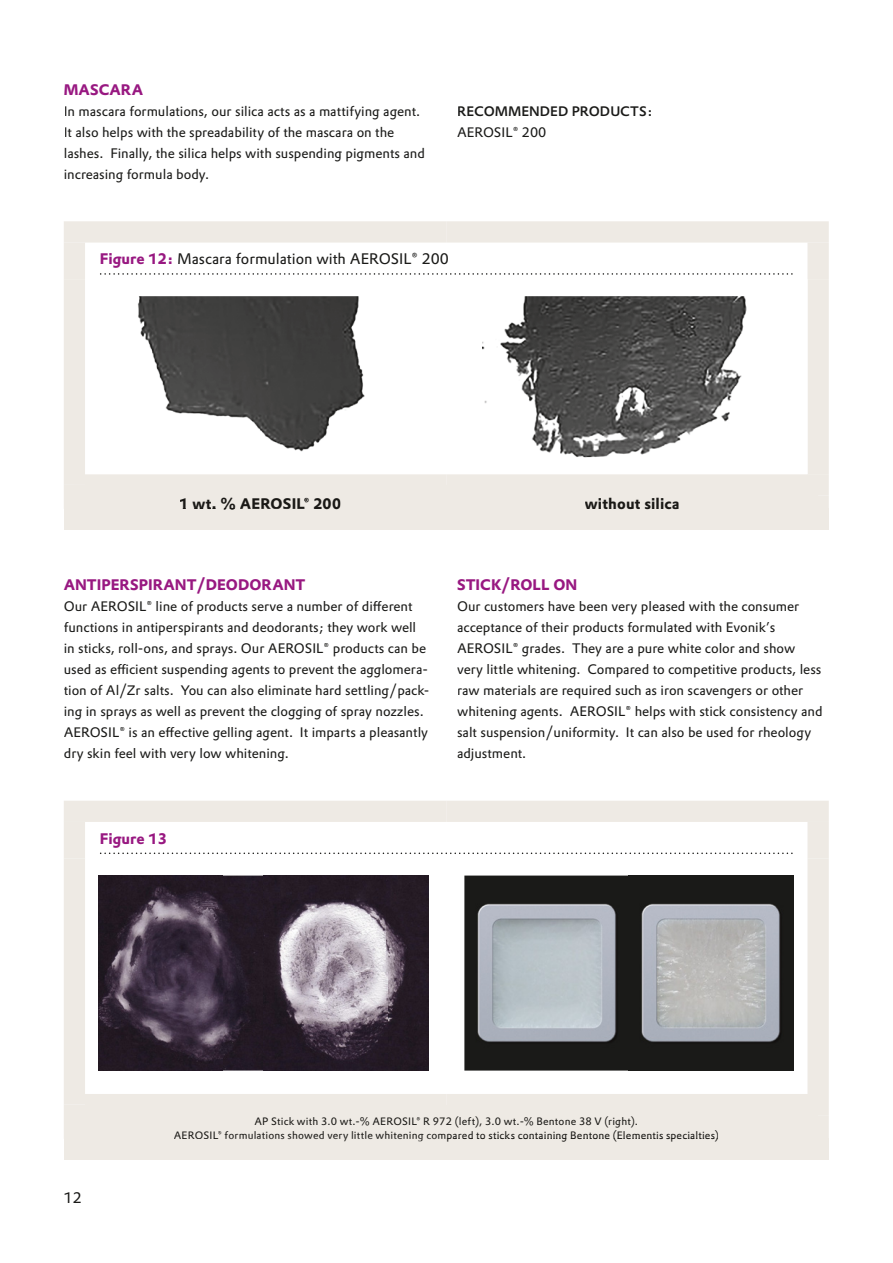
<style>
.page{position:relative;width:893px;height:1263px;background:#fff}
.page>*{position:absolute;margin:0;border:0;box-sizing:border-box;transform-origin:0 0}
.t1{font:700 15px "Evonik Prokyon";color:#981881}
.t2{font:15px "Evonik Prokyon";color:#1a1a18}
.t3{font:700 15px "Evonik Prokyon";letter-spacing:.01em;color:#1a1916}
.t4{font:13.5px/21px "Evonik Prokyon";color:#1a1a18}
.t5{font:500 13.5px "Evonik Prokyon";color:#1a1a18}
.t6{font:10.5px/13.5px "Evonik Prokyon";letter-spacing:.02em;color:#1a1916;text-align:center}
.s1{font-weight:700;color:#981881}
</style>
<div class="page">
<div style="left:64px;top:243px;width:21px;height:36px;background:#eeeae4"></div>
<div style="left:807px;top:243px;width:22px;height:36px;background:#eeeae4"></div>
<div style="left:85px;top:474px;width:361px;height:21px;background:#eeeae4"></div>
<div style="left:446px;top:474px;width:383px;height:21px;background:#eeeae4"></div>
<div style="left:807px;top:495px;width:22px;height:14px;background:#eeeae4"></div>
<div style="left:64px;top:509px;width:382px;height:21px;background:#eeeae4"></div>
<div style="left:446px;top:509px;width:383px;height:21px;background:#eeeae4"></div>
<div style="left:64px;top:279px;width:21px;height:206px;background:#eeeae4"></div>
<div style="left:64px;top:485px;width:21px;height:24px;background:#eeeae4"></div>
<div style="left:64px;top:221px;width:382px;height:22px;background:#eeeae4"></div>
<div style="left:446px;top:221px;width:383px;height:22px;background:#eeeae4"></div>
<div style="left:807px;top:279px;width:22px;height:195px;background:#eeeae4"></div>
<svg style="left:100px;top:273px;width:693px;height:2px"></svg>
<img style="left:138px;top:297px;width:227px;height:155px">
<img style="left:483px;top:297px;width:264px;height:159px">
<div style="left:85px;top:495px;width:722px;height:14px;background:#eeeae4"></div>
<div style="left:585px;top:498px;width:94px;height:11px;background:#eeeae4"></div>
<div style="left:74px;top:1104px;width:744px;height:45px;background:#eeeae4"></div>
<div style="left:64px;top:822px;width:21px;height:36px;background:#eeeae4"></div>
<div style="left:807px;top:822px;width:22px;height:36px;background:#eeeae4"></div>
<div style="left:85px;top:1094px;width:361px;height:21px;background:#eeeae4"></div>
<div style="left:446px;top:1094px;width:383px;height:21px;background:#eeeae4"></div>
<div style="left:807px;top:1115px;width:22px;height:24px;background:#eeeae4"></div>
<div style="left:64px;top:1139px;width:382px;height:21px;background:#eeeae4"></div>
<div style="left:446px;top:1139px;width:383px;height:21px;background:#eeeae4"></div>
<div style="left:64px;top:858px;width:21px;height:246px;background:#eeeae4"></div>
<div style="left:64px;top:1104px;width:21px;height:35px;background:#eeeae4"></div>
<div style="left:64px;top:801px;width:382px;height:21px;background:#eeeae4"></div>
<div style="left:446px;top:801px;width:383px;height:21px;background:#eeeae4"></div>
<div style="left:807px;top:858px;width:22px;height:236px;background:#eeeae4"></div>
<svg style="left:100px;top:852px;width:693px;height:2px"></svg>
<img style="left:99px;top:875px;width:329px;height:195px">
<img style="left:464px;top:875px;width:330px;height:195px">
<img style="left:629px;top:875px;width:1px;height:195px">
<p class="t1" style="left:64px;top:78px;width:81px">MASCARA</p>
<p class="t4" style="left:64px;top:100px;width:363px">In mascara formulations, our silica acts as a mattifying agent.<br>It also helps with the spreadability of the mascara on the lashes. Finally, the silica helps with suspending pigments and increasing formula body.</p>
<p class="t5" style="left:457px;top:101px;width:197px">RECOMMENDED PRODUCTS:</p>
<p class="t4" style="left:457px;top:121px;width:91px">AEROSIL® 200</p>
<p class="t2" style="left:100px;top:247px;width:351px"><span class="s1">Figure 12:</span> Mascara formulation with AEROSIL® 200</p>
<p class="t3" style="left:180px;top:491px;width:163px">1 wt. % AEROSIL® 200</p>
<p class="t3" style="left:585px;top:491px;width:96px">without silica</p>
<p class="t1" style="left:64px;top:573px;width:243px">ANTIPERSPIRANT/DEODORANT</p>
<p class="t4" style="left:64px;top:595px;width:367px">Our AEROSIL® line of products serve a number of different functions in antiperspirants and deodorants; they work well in sticks, roll-ons, and sprays. Our AEROSIL® products can be used as efficient suspending agents to prevent the agglomera&shy;tion of Al/Zr salts. You can also eliminate hard settling/pack&shy;ing in sprays as well as prevent the clogging of spray nozzles.<br>AEROSIL® is an effective gelling agent. It imparts a pleasantly dry skin feel with very low whitening.</p>
<p class="t1" style="left:100px;top:826px;width:69px">Figure 13</p>
<p class="t1" style="left:457px;top:573px;width:122px">STICK/ROLL ON</p>
<p class="t4" style="left:457px;top:595px;width:367px">Our customers have been very pleased with the consumer acceptance of their products formulated with Evonik’s AEROSIL® grades. They are a pure white color and show very little whitening. Compared to competitive products, less raw materials are required such as iron scavengers or other whitening agents. AEROSIL® helps with stick consistency and salt suspension/uniformity. It can also be used for rheology adjustment.</p>
<p class="t2" style="left:64px;top:1186px;width:20px">12</p>
<p class="t6" style="left:174px;top:1114px;width:546px">AP Stick with 3.0 wt.-% AEROSIL® R 972 (left), 3.0 wt.-% Bentone 38 V (right).<br>AEROSIL® formulations showed very little whitening compared to sticks containing Bentone (Elementis specialties)</p>
</div>
